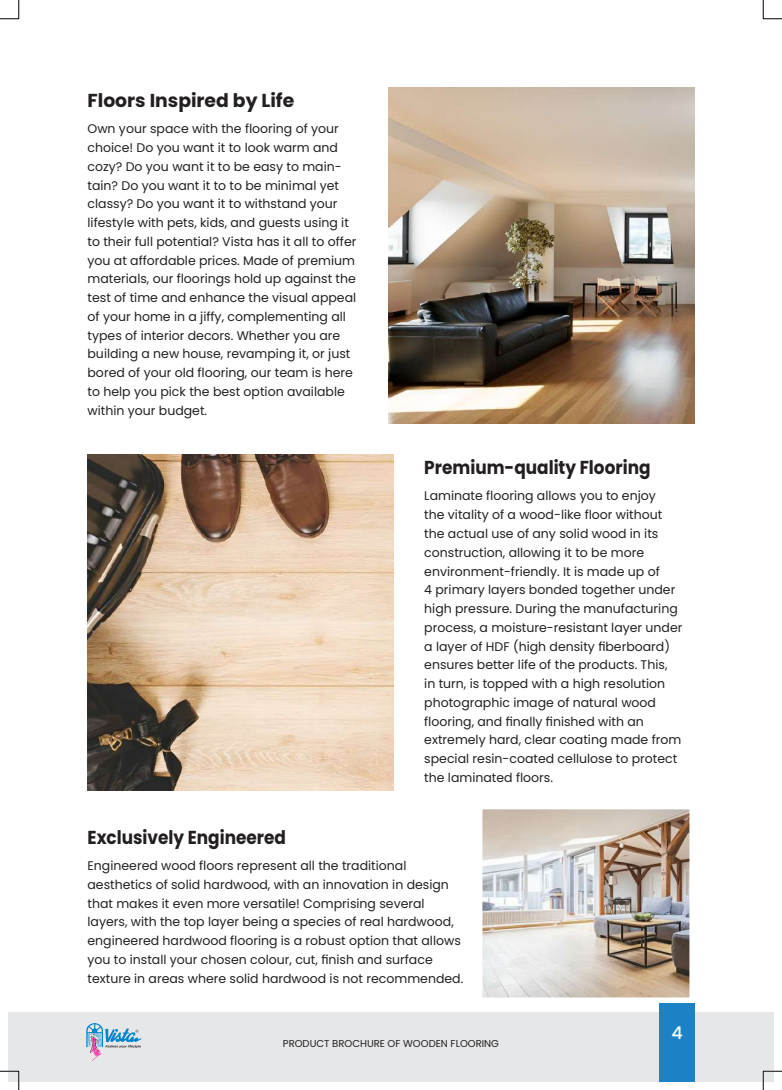
<style>
.page{position:relative;width:782px;height:1090px;background:#fff}
.page>*{position:absolute;margin:0;border:0;box-sizing:border-box;transform-origin:0 0}
.t1{font:700 18.75px "Poppins";color:#231f20;scale:.9 1}
.t2{font:700 18.75px "Poppins";color:#231f20}
.t3{font:500 17.5px "Poppins";color:#fff}
.t4{font:12.5px/18.8px "Poppins";color:#231f20}
.t5{font:10px "Poppins";color:#231f20}
</style>
<div class="page">
<div style="left:8px;top:1013px;width:765px;height:69px;background:#e6e7e9"></div>
<div style="left:659px;top:1004px;width:36px;height:78px;background:#1b82c5"></div>
<svg style="left:86px;top:1023px;width:55px;height:38px"></svg>
<img style="left:389px;top:88px;width:305px;height:335px">
<img style="left:88px;top:454px;width:305px;height:336px">
<img style="left:483px;top:810px;width:205px;height:186px">
<div style="left:477px;top:804px;width:217px;height:198px;border:5px solid #fff"></div>
<svg style="left:0;top:0;width:20px;height:20px"></svg>
<svg style="left:0;top:1070px;width:20px;height:20px"></svg>
<svg style="left:762px;top:0;width:20px;height:20px"></svg>
<svg style="left:762px;top:1070px;width:20px;height:20px"></svg>
<h1 class="t2" style="left:88px;top:90px;width:208px">Floors Inspired by Life</h1>
<p class="t4" style="left:88px;top:120px;width:270px">Own your space with the flooring of your choice! Do you want it to look warm and cozy? Do you want it to be easy to main&shy;tain? Do you want it to to be minimal yet classy? Do you want it to withstand your lifestyle with pets, kids, and guests using it to their full potential? Vista has it all to offer you at affordable prices. Made of premium materials, our floorings hold up against the test of time and enhance the visual appeal of your home in a jiffy, complementing all types of interior decors. Whether you are building a new house, revamping it, or just bored of your old flooring, our team is here to help you pick the best option available within your budget.</p>
<h1 class="t1" style="left:424px;top:457px;width:253px">Premium-quality Flooring</h1>
<p class="t4" style="left:424px;top:487px;width:260px">Laminate flooring allows you to enjoy<br>the vitality of a wood-like floor without the actual use of any solid wood in its construction, allowing it to be more environment-friendly. It is made up of<br>4 primary layers bonded together under high pressure. During the manufacturing process, a moisture-resistant layer under a layer of HDF (high density fiberboard) ensures better life of the products. This,<br>in turn, is topped with a high resolution photographic image of natural wood flooring, and finally finished with an extremely hard, clear coating made from special resin-coated cellulose to protect the laminated floors.</p>
<h1 class="t1" style="left:88px;top:826px;width:222px">Exclusively Engineered</h1>
<p class="t4" style="left:88px;top:856px;width:377px">Engineered wood floors represent all the traditional aesthetics of solid hardwood, with an innovation in design that makes it even more versatile! Comprising several layers, with the top layer being a species of real hardwood, engineered hardwood flooring is a robust option that allows you to install your chosen colour, cut, finish and surface texture in areas where solid hardwood is not recommended.</p>
<p class="t5" style="left:283px;top:1038px;width:218px">PRODUCT BROCHURE OF WOODEN FLOORING</p>
<h2 class="t3" style="left:671px;top:1022px;width:13px">4</h2>
</div>
